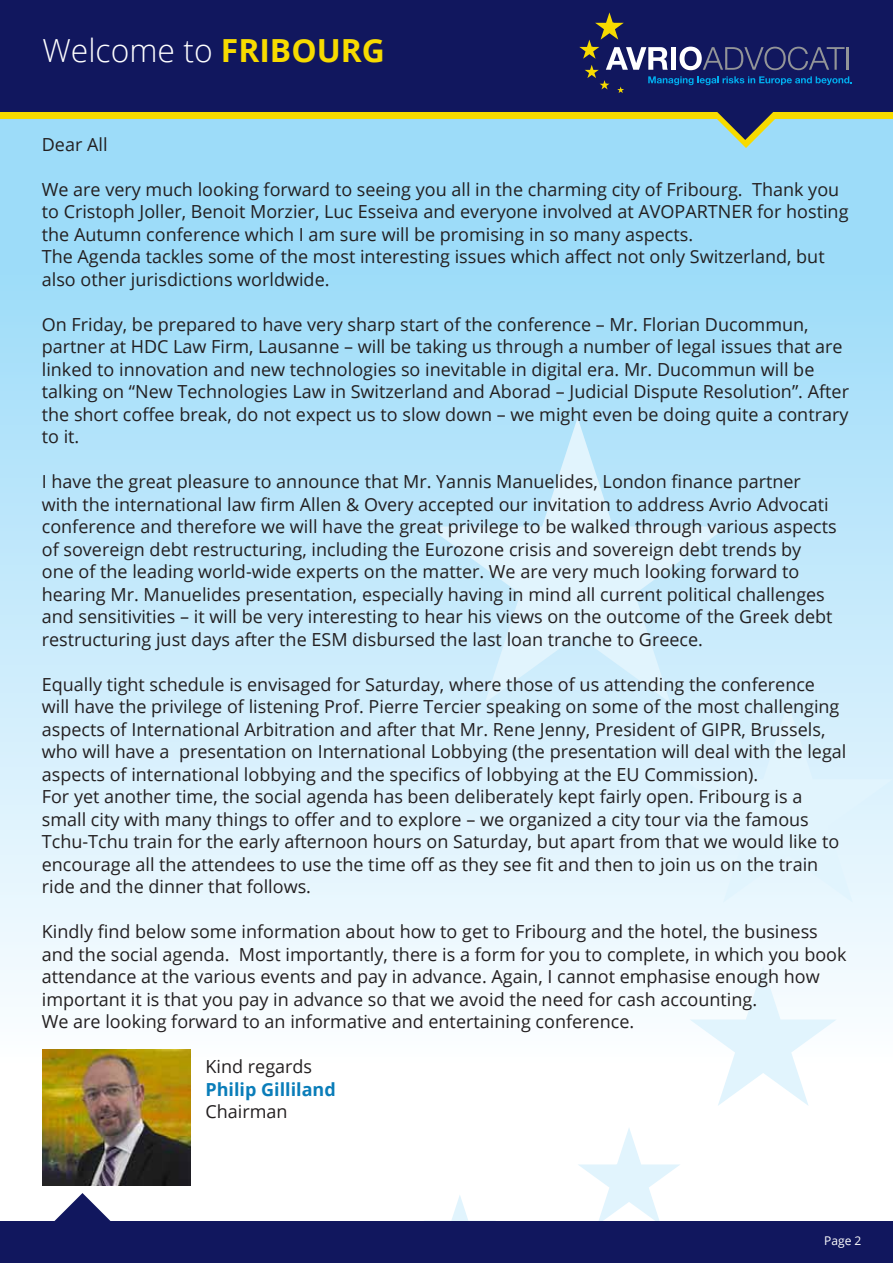
<style>
.page{position:relative;width:893px;height:1263px;background:#fff}
.page>*{position:absolute;margin:0;border:0;box-sizing:border-box;transform-origin:0 0}
.t1{font:300 31.8px "Open Sans";color:#fff}
.t2{font:18px/22.5px "Open Sans";color:#231f20}
.t3{font:700 18px "Open Sans";color:#0a7db9}
.t4{font:12px "Open Sans";color:#fff}
.s1{font-weight:700;color:#f7db00}
</style>
<div class="page">
<div style="left:0;top:113px;width:893px;height:1111px;background:linear-gradient(to bottom,#91d8f9,#fff)"></div>
<svg style="left:428px;top:417px;width:300px;height:286px;background:#caebfb"></svg>
<svg style="left:683px;top:703px;width:210px;height:200px;background:#def2fc"></svg>
<svg style="left:690px;top:966px;width:147px;height:140px"></svg>
<svg style="left:578px;top:1127px;width:102px;height:94px"></svg>
<svg style="left:424px;top:1194px;width:72px;height:27px"></svg>
<div style="left:0;top:6px;width:893px;height:112px;background:#f7db00"></div>
<div style="left:0;top:0;width:893px;height:112px;background:#11175e"></div>
<svg style="left:13px;top:1193px;width:139px;height:28px"></svg>
<div style="left:0;top:1221px;width:893px;height:42px;background:#11175e"></div>
<img style="left:43px;top:1049px;width:147px;height:136px">
<svg style="left:579px;top:12px;width:273px;height:136px"></svg>
<h1 class="t1" style="left:43px;top:29px;width:344px">Welcome to <span class="s1">FRIBOURG</span></h1>
<p class="t2" style="left:42px;top:132px;width:67px">Dear All</p>
<p class="t2" style="left:42px;top:177px;width:808px">We are very much looking forward to seeing you all in the charming city of Fribourg. Thank you to Cristoph Joller, Benoit Morzier, Luc Esseiva and everyone involved at AVOPARTNER for hosting the Autumn conference which I am sure will be promising in so many aspects.<br>The Agenda tackles some of the most interesting issues which affect not only Switzerland, but also other jurisdictions worldwide.</p>
<p class="t2" style="left:42px;top:312px;width:809px">On Friday, be prepared to have very sharp start of the conference – Mr. Florian Ducommun, partner at HDC Law Firm, Lausanne – will be taking us through a number of legal issues that are linked to innovation and new technologies so inevitable in digital era. Mr. Ducommun will be talking on “New Technologies Law in Switzerland and Aborad – Judicial Dispute Resolution”. After the short coffee break, do not expect us to slow down – we might even be doing quite a contrary to it.</p>
<p class="t2" style="left:42px;top:470px;width:796px">I have the great pleasure to announce that Mr. Yannis Manuelides, London finance partner with the international law firm Allen &amp; Overy accepted our invitation to address Avrio Advocati conference and therefore we will have the great privilege to be walked through various aspects of sovereign debt restructuring, including the Eurozone crisis and sovereign debt trends by one of the leading world-wide experts on the matter. We are very much looking forward to hearing Mr. Manuelides presentation, especially having in mind all current political challenges and sensitivities – it will be very interesting to hear his views on the outcome of the Greek debt restructuring just days after the ESM disbursed the last loan tranche to Greece.</p>
<p class="t2" style="left:42px;top:672px;width:806px">Equally tight schedule is envisaged for Saturday, where those of us attending the conference will have the privilege of listening Prof. Pierre Tercier speaking on some of the most challenging aspects of International Arbitration and after that Mr. Rene Jenny, President of GIPR, Brussels, who will have a presentation on International Lobbying (the presentation will deal with the legal aspects of international lobbying and the specifics of lobbying at the EU Commission).<br>For yet another time, the social agenda has been deliberately kept fairly open. Fribourg is a small city with many things to offer and to explore – we organized a city tour via the famous Tchu-Tchu train for the early afternoon hours on Saturday, but apart from that we would like to encourage all the attendees to use the time off as they see fit and then to join us on the train ride and the dinner that follows.</p>
<p class="t2" style="left:42px;top:920px;width:806px">Kindly find below some information about how to get to Fribourg and the hotel, the business and the social agenda. Most importantly, there is a form for you to complete, in which you book attendance at the various events and pay in advance. Again, I cannot emphasise enough how important it is that you pay in advance so that we avoid the need for cash accounting.<br>We are looking forward to an informative and entertaining conference.</p>
<p class="t2" style="left:206px;top:1055px;width:108px">Kind regards</p>
<p class="t3" style="left:206px;top:1076px;width:132px">Philip Gilliland</p>
<p class="t2" style="left:206px;top:1100px;width:84px">Chairman</p>
<p class="t4" style="left:824px;top:1232px;width:39px">Page 2</p>
</div>
